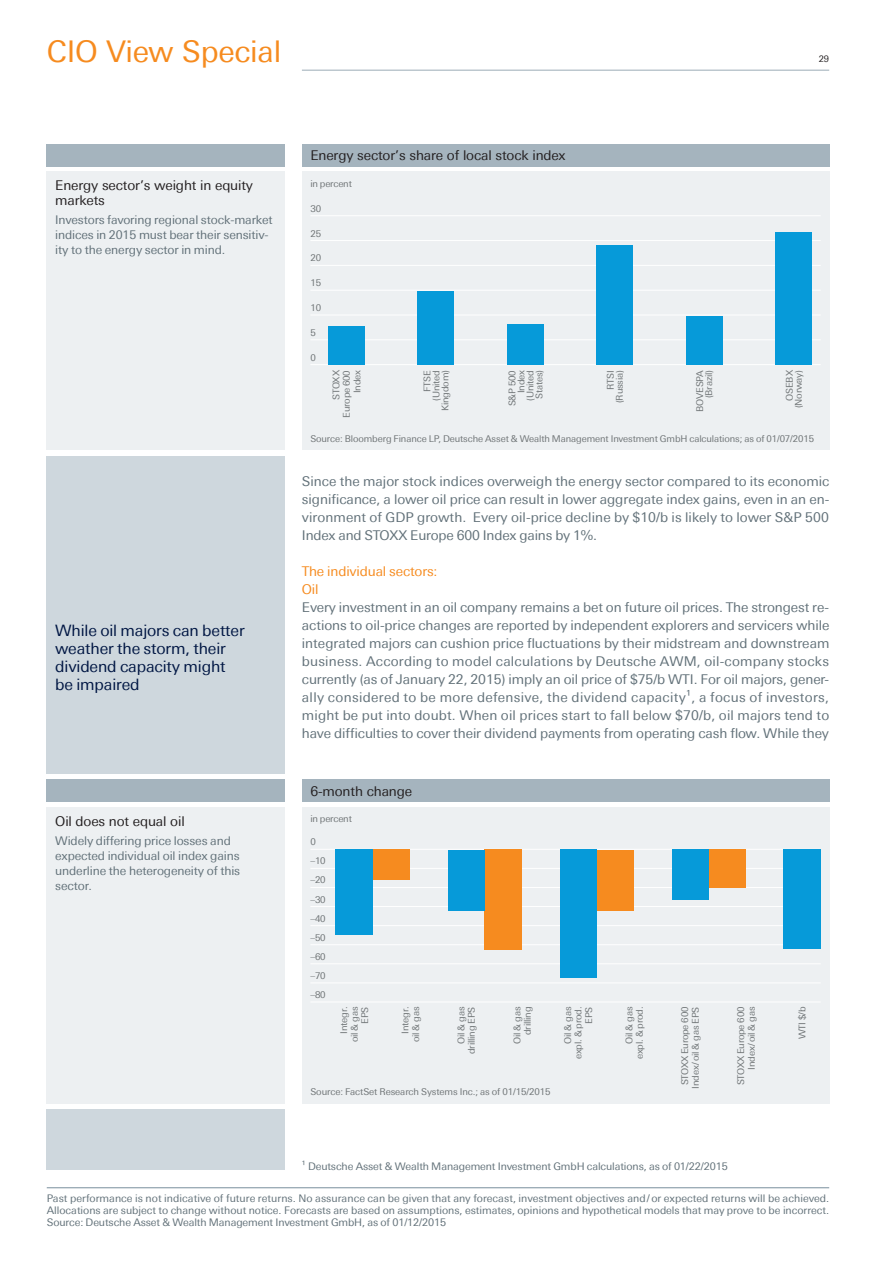
<style>
.page{position:relative;width:893px;height:1263px;background:#fff}
.page>*{position:absolute;margin:0;border:0;box-sizing:border-box;transform-origin:0 0}
.t1{font:30px "Univers Deutsche Bank";letter-spacing:-.01em;color:#f68b1f}
.t2{font:15.75px/18px "Univers Deutsche Bank";letter-spacing:-.01em;color:#001643}
.t3{font:13.5px/18px "Univers Deutsche Bank";letter-spacing:-.005em;color:#627179;text-align:justify}
.t4{font:13.5px/15px "Univers Deutsche Bank";letter-spacing:-.01em;color:#231f20}
.t5{font:13.5px/18px "Univers Deutsche Bank";letter-spacing:-.01em;color:#f68b1f}
.t6{font:12px/15px "Univers Deutsche Bank";letter-spacing:-.01em;color:#627179}
.t7{font:10.5px/12px "Univers Deutsche Bank";letter-spacing:-.01em;color:#627179;text-align:justify}
.t8{font:9.3px/10.5px "Univers Deutsche Bank";letter-spacing:-.02em;color:#6f7476;text-align:right}
.t9{font:9px "Univers Deutsche Bank";color:#231f20}
</style>
<div class="page">
<hr style="left:47px;top:1187px;width:782px;height:1px;background:#798f9c">
<hr style="left:302px;top:70px;width:527px;height:1px;background:#9babb6">
<div style="left:47px;top:152px;width:238px;height:1018px;background:#ced7dd"></div>
<div style="left:302px;top:172px;width:527px;height:278px;background:#edf0f2"></div>
<div style="left:302px;top:144px;width:527px;height:22px;background:#a5b4be"></div>
<hr style="left:310px;top:215px;width:511px;height:1px;background:#fff">
<hr style="left:310px;top:315px;width:511px;height:1px;background:#fff">
<hr style="left:310px;top:290px;width:511px;height:1px;background:#fff">
<hr style="left:310px;top:265px;width:511px;height:1px;background:#fff">
<hr style="left:310px;top:240px;width:511px;height:1px;background:#fff">
<hr style="left:310px;top:339px;width:511px;height:1px;background:#fff">
<hr style="left:310px;top:364px;width:511px;height:1px;background:#fff">
<div style="left:775px;top:233px;width:37px;height:132px;background:#069ad9"></div>
<div style="left:686px;top:316px;width:37px;height:49px;background:#069ad9"></div>
<div style="left:596px;top:245px;width:37px;height:120px;background:#069ad9"></div>
<div style="left:507px;top:324px;width:37px;height:41px;background:#069ad9"></div>
<div style="left:417px;top:291px;width:37px;height:74px;background:#069ad9"></div>
<div style="left:328px;top:326px;width:37px;height:39px;background:#069ad9"></div>
<div style="left:39px;top:139px;width:252px;height:316px;background:#fff"></div>
<div style="left:47px;top:172px;width:238px;height:278px;background:#edf0f2"></div>
<div style="left:47px;top:144px;width:238px;height:22px;background:#a5b4be"></div>
<div style="left:302px;top:807px;width:527px;height:296px;background:#edf0f2"></div>
<div style="left:302px;top:779px;width:527px;height:23px;background:#a5b4be"></div>
<hr style="left:310px;top:849px;width:511px;height:1px;background:#fff">
<hr style="left:310px;top:868px;width:511px;height:1px;background:#fff">
<hr style="left:310px;top:887px;width:511px;height:1px;background:#fff">
<hr style="left:310px;top:906px;width:511px;height:1px;background:#fff">
<hr style="left:310px;top:925px;width:511px;height:1px;background:#fff">
<hr style="left:310px;top:944px;width:511px;height:1px;background:#fff">
<hr style="left:310px;top:963px;width:511px;height:1px;background:#fff">
<hr style="left:310px;top:982px;width:511px;height:1px;background:#fff">
<hr style="left:310px;top:1001px;width:511px;height:1px;background:#fff">
<div style="left:783px;top:850px;width:38px;height:99px;background:#069ad9"></div>
<div style="left:709px;top:850px;width:37px;height:38px;background:#f68b1f"></div>
<div style="left:672px;top:850px;width:37px;height:50px;background:#069ad9"></div>
<div style="left:597px;top:850px;width:37px;height:60px;background:#f68b1f"></div>
<div style="left:560px;top:850px;width:37px;height:128px;background:#069ad9"></div>
<div style="left:484px;top:850px;width:38px;height:100px;background:#f68b1f"></div>
<div style="left:448px;top:850px;width:36px;height:60px;background:#069ad9"></div>
<div style="left:373px;top:850px;width:37px;height:30px;background:#f68b1f"></div>
<div style="left:335px;top:850px;width:38px;height:85px;background:#069ad9"></div>
<div style="left:39px;top:774px;width:252px;height:335px;background:#fff"></div>
<div style="left:47px;top:807px;width:238px;height:296px;background:#edf0f2"></div>
<div style="left:47px;top:779px;width:238px;height:23px;background:#a5b4be"></div>
<h1 class="t1" style="left:47px;top:35px;width:236px">CIO View Special</h1>
<p class="t9" style="left:819px;top:54px;width:12px">29</p>
<p class="t4" style="left:55px;top:178px;width:199px">Energy sector’s weight in equity markets</p>
<p class="t6" style="left:55px;top:213px;width:219px">Investors favoring regional stock-market indices in 2015 must bear their sensitiv&shy;ity to the energy sector in mind.</p>
<p class="t2" style="left:55px;top:621px;width:191px">While oil majors can better weather the storm, their dividend capacity might be impaired</p>
<p class="t4" style="left:55px;top:813px;width:131px">Oil does not equal oil</p>
<p class="t6" style="left:55px;top:833px;width:186px">Widely differing price losses and expected individual oil index gains underline the heterogeneity of this sector.</p>
<p class="t4" style="left:310px;top:148px;width:257px">Energy sector’s share of local stock index</p>
<p class="t8" style="left:310px;top:178px;width:43px">in percent</p>
<p class="t8" style="left:310px;top:203px;width:12px">30</p>
<p class="t8" style="left:310px;top:228px;width:12px">25</p>
<p class="t8" style="left:310px;top:253px;width:12px">20</p>
<p class="t8" style="left:310px;top:278px;width:12px">15</p>
<p class="t8" style="left:310px;top:303px;width:12px">10</p>
<p class="t8" style="left:310px;top:327px;width:7px">5</p>
<p class="t8" style="left:310px;top:352px;width:7px">0</p>
<p class="t8" style="left:331px;top:418px;width:49px;rotate:-90deg">STOXX<br>Europe 600<br>Index</p>
<p class="t8" style="left:423px;top:411px;width:42px;line-height:9px;rotate:-90deg">FTSE (United<br>Kingdom)</p>
<p class="t8" style="left:508px;top:406px;width:38px;line-height:9px;rotate:-90deg">S&amp;P 500<br>Index (United<br>States)</p>
<p class="t8" style="left:606px;top:403px;width:34px;line-height:9px;rotate:-90deg">RTSI (Russia)</p>
<p class="t8" style="left:695px;top:412px;width:43px;line-height:9px;rotate:-90deg">BOVESPA (Brazil)</p>
<p class="t8" style="left:785px;top:408px;width:40px;line-height:9px;rotate:-90deg">OSEBX (Norway)</p>
<p class="t8" style="left:310px;top:433px;width:505px">Source: Bloomberg Finance LP, Deutsche Asset &amp; Wealth Management Investment GmbH calculations; as of 01/07/2015</p>
<p class="t3" style="left:302px;top:472px;width:529px">Since the major stock indices overweigh the energy sector compared to its economic significance, a lower oil price can result in lower aggregate index gains, even in an en&shy;vironment of GDP growth. Every oil-price decline by $10/b is likely to lower S&amp;P 500<br>Index and STOXX Europe 600 Index gains by 1%.</p>
<p class="t5" style="left:302px;top:562px;width:137px">The individual sectors:<br>Oil</p>
<p class="t3" style="left:302px;top:598px;width:529px">Every investment in an oil company remains a bet on future oil prices. The strongest re&shy;actions to oil-price changes are reported by independent explorers and servicers while integrated majors can cushion price fluctuations by their midstream and downstream business. According to model calculations by Deutsche AWM, oil-company stocks currently (as of January 22, 2015) imply an oil price of $75/b WTI. For oil majors, gener&shy;ally considered to be more defensive, the dividend capacity¹, a focus of investors, might be put into doubt. When oil prices start to fall below $70/b, oil majors tend to have difficulties to cover their dividend payments from operating cash flow. While they</p>
<p class="t4" style="left:310px;top:783px;width:103px">6-month change</p>
<p class="t8" style="left:310px;top:814px;width:43px">in percent</p>
<p class="t8" style="left:310px;top:851px;width:17px;line-height:19px;text-align:justify">–10 –20 –30 –40 –50 –60 –70 –80</p>
<p class="t8" style="left:310px;top:837px;width:7px">0</p>
<p class="t8" style="left:339px;top:1042px;width:37px;rotate:-90deg">Integr. oil &amp; gas<br>EPS</p>
<p class="t8" style="left:400px;top:1042px;width:37px;rotate:-90deg">Integr. oil &amp; gas</p>
<p class="t8" style="left:456px;top:1054px;width:49px;rotate:-90deg">Oil &amp; gas drilling EPS</p>
<p class="t8" style="left:512px;top:1044px;width:39px;rotate:-90deg">Oil &amp; gas drilling</p>
<p class="t8" style="left:563px;top:1059px;width:54px;rotate:-90deg">Oil &amp; gas expl. &amp; prod.<br>EPS</p>
<p class="t8" style="left:624px;top:1059px;width:54px;rotate:-90deg">Oil &amp; gas expl. &amp; prod.</p>
<p class="t8" style="left:680px;top:1088px;width:83px;text-align:center;rotate:-90deg">STOXX Europe 600<br>Index/oil &amp; gas EPS</p>
<p class="t8" style="left:736px;top:1085px;width:80px;rotate:-90deg">STOXX Europe 600<br>Index/oil &amp; gas</p>
<p class="t8" style="left:797px;top:1039px;width:34px;rotate:-90deg">WTI $/b</p>
<p class="t8" style="left:310px;top:1086px;width:242px">Source: FactSet Research Systems Inc.; as of 01/15/2015</p>
<p class="t7" style="left:302px;top:1160px;width:427px">¹ Deutsche Asset &amp; Wealth Management Investment GmbH calculations, as of 01/22/2015</p>
<p class="t7" style="left:47px;top:1193px;width:784px">Past performance is not indicative of future returns. No assurance can be given that any forecast, investment objectives and/or expected returns will be achieved.<br>Allocations are subject to change without notice. Forecasts are based on assumptions, estimates, opinions and hypothetical models that may prove to be incorrect.<br>Source: Deutsche Asset &amp; Wealth Management Investment GmbH, as of 01/12/2015</p>
</div>
